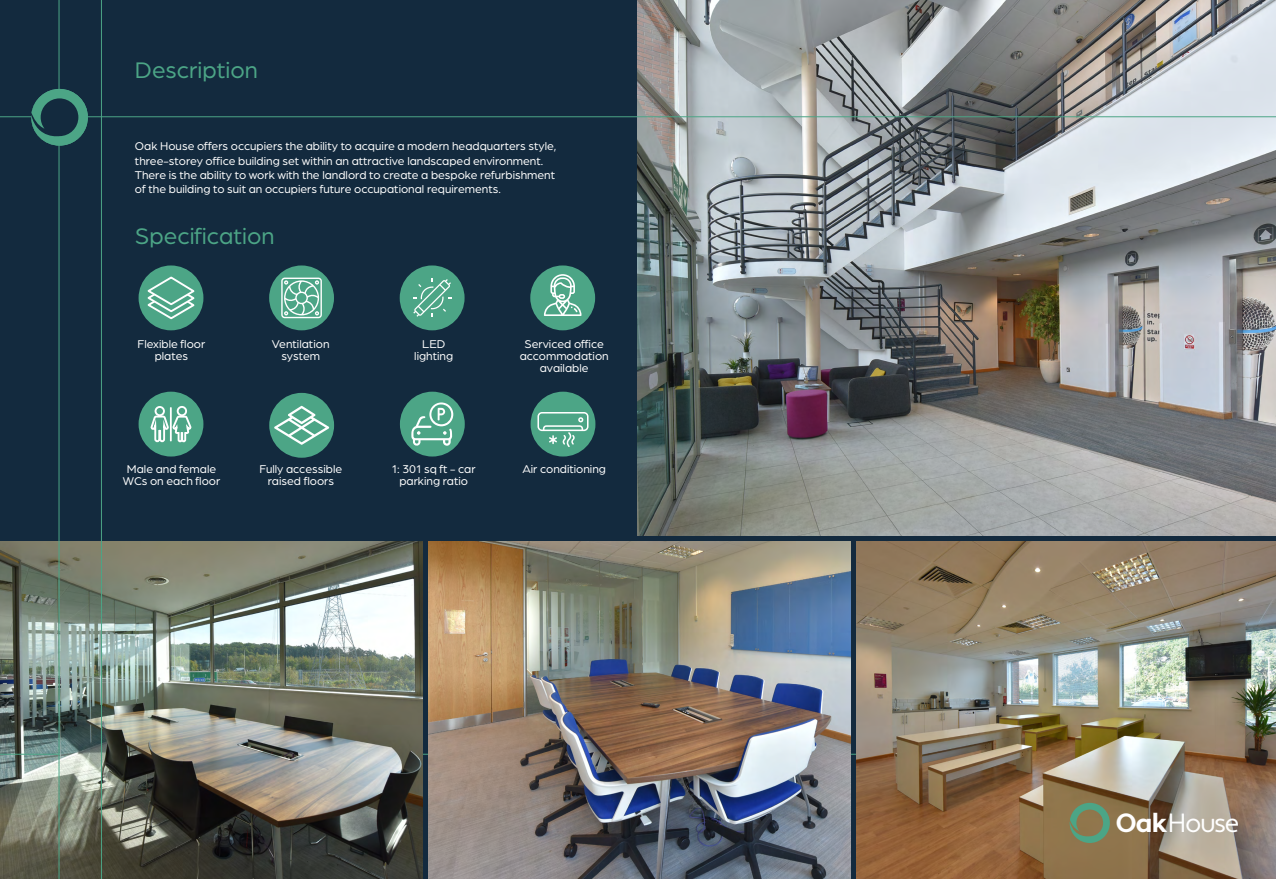
<style>
.page{position:relative;width:1276px;height:879px;background:#132a3e}
.page>*{position:absolute;margin:0;border:0;box-sizing:border-box;transform-origin:0 0}
.t1{font:26.3px "Apertura";letter-spacing:-.05em;color:#fff}
.t2{font:24px "Arboria";color:#4ca586}
.t3{font:12px/12px "Arboria";color:#fff;text-align:center}
.s1{font-weight:700}
</style>
<div class="page">
<hr style="left:0;top:754px;width:1276px;height:1px;background:#4ca586">
<div style="left:139px;top:265px;width:64px;height:65px;background:#4ca586;border-radius:50%"></div>
<svg style="left:146px;top:275px;width:51px;height:45px"></svg>
<div style="left:269px;top:265px;width:65px;height:65px;background:#4ca586;border-radius:50%"></div>
<svg style="left:281px;top:278px;width:41px;height:40px"></svg>
<div style="left:400px;top:265px;width:64px;height:65px;background:#4ca586;border-radius:50%"></div>
<svg style="left:413px;top:279px;width:38px;height:38px"></svg>
<div style="left:530px;top:265px;width:65px;height:65px;background:#4ca586;border-radius:50%"></div>
<img style="left:638px;top:0;width:638px;height:536px">
<img style="left:428px;top:541px;width:422px;height:338px">
<img style="left:856px;top:541px;width:420px;height:338px">
<svg style="left:1069px;top:803px;width:40px;height:40px;background:#738963"></svg>
<div style="left:139px;top:392px;width:64px;height:64px;background:#4ca586;border-radius:50%"></div>
<svg style="left:151px;top:406px;width:41px;height:37px"></svg>
<hr style="left:170px;top:407px;width:2px;height:34px;background:#fff">
<div style="left:400px;top:392px;width:65px;height:64px;background:#4ca586;border-radius:50%"></div>
<svg style="left:411px;top:402px;width:42px;height:44px"></svg>
<div style="left:269px;top:393px;width:65px;height:65px;background:#4ca586;border-radius:50%"></div>
<svg style="left:274px;top:406px;width:55px;height:39px"></svg>
<div style="left:530px;top:392px;width:65px;height:64px;background:#4ca586;border-radius:50%"></div>
<svg style="left:537px;top:412px;width:51px;height:35px"></svg>
<img style="left:0;top:541px;width:422px;height:338px">
<hr style="left:59px;top:0;width:1px;height:879px;background:#4ca586">
<hr style="left:101px;top:0;width:1px;height:879px;background:#4ca586">
<hr style="left:0;top:116px;width:1276px;height:1px;background:#4ca586">
<svg style="left:31px;top:89px;width:57px;height:57px"></svg>
<svg style="left:544px;top:274px;width:37px;height:42px"></svg>
<hr style="left:0;top:754px;width:59px;height:1px;background:#4ca586">
<h2 class="t2" style="left:135px;top:54px;width:124px">Description</h2>
<p class="t3" style="left:135px;top:138px;width:423px;line-height:14.4px;text-align:left">Oak House offers occupiers the ability to acquire a modern headquarters style, three-storey office building set within an attractive landscaped environment.<br>There is the ability to work with the landlord to create a bespoke refurbishment of the building to suit an occupiers future occupational requirements.</p>
<h2 class="t2" style="left:135px;top:220px;width:141px">Specification</h2>
<p class="t3" style="left:138px;top:337px;width:69px">Flexible floor plates</p>
<p class="t3" style="left:272px;top:337px;width:59px">Ventilation system</p>
<p class="t3" style="left:414px;top:337px;width:40px">LED lighting</p>
<p class="t3" style="left:520px;top:337px;width:90px">Serviced office accommodation available</p>
<p class="t3" style="left:123px;top:463px;width:99px">Male and female<br>WCs on each floor</p>
<p class="t3" style="left:392px;top:463px;width:85px">1: 301 sq ft - car parking ratio</p>
<p class="t3" style="left:522px;top:463px;width:85px">Air conditioning</p>
<p class="t3" style="left:259px;top:463px;width:84px">Fully accessible raised floors</p>
<h1 class="t1" style="left:1116px;top:807px;width:125px"><span class="s1">Oak</span> House</h1>
</div>
